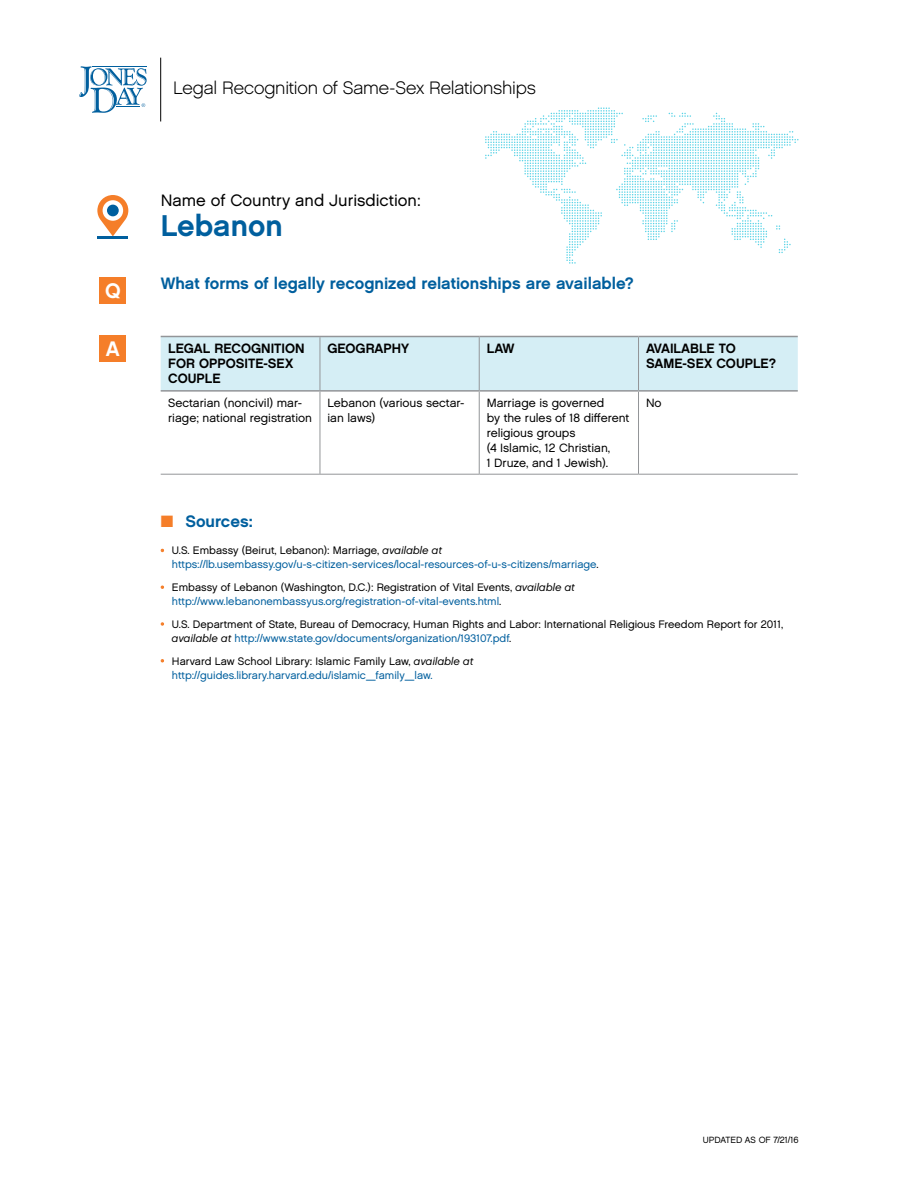
<style>
.page{position:relative;width:918px;height:1188px;background:#fff}
.page>*{position:absolute;margin:0;border:0;box-sizing:border-box;transform-origin:0 0}
.CNTRY{font:30px "Chalet New York Nineteen Sixty";color:#005f9e}
.t1{font:21px "Chalet New York Nineteen Sixty";color:#fff}
.t2{font:18px "Chalet English Channel";letter-spacing:-.01em;color:#000}
.Q{font:16.5px "Chalet New York Nineteen Sixty";color:#005f9e}
.CNTRY-2{font:16.5px "Chalet London Nineteen Sixty";color:#000}
.SRC_Header_Bold_U_LC{font:16.5px "Chalet New York Nineteen Sixty";color:#005f9e}
.TBL_HEAD_B{font:13.5px/15px "Chalet New York Nineteen Sixty";color:#000}
.TBL_BC{font:12px/15px "Chalet London Nineteen Sixty";color:#000}
.t3{font:10.8px/13.8px "Chalet London Nineteen Sixty";color:#005f9e}
.t4{font:10.8px/13.8px "Chalet London Nineteen Sixty";color:#000}
.t5{font:9px "Chalet London Nineteen Sixty";color:#000}
.s1{color:#f57e29}
.s2{color:#000}
.s3{font-family:"Chalet Oblique London";color:#000}
.s4{font-family:"Chalet Oblique London"}
.s5{color:#005f9e}
</style>
<div class="page">
<div style="left:161px;top:337px;width:637px;height:53px;background:#d5eef5"></div>
<hr style="left:479px;top:337px;width:1px;height:53px;background:#939598">
<hr style="left:479px;top:392px;width:1px;height:82px;background:#939598">
<hr style="left:320px;top:474px;width:159px;height:1px;background:#939598">
<hr style="left:479px;top:474px;width:160px;height:1px;background:#939598">
<hr style="left:320px;top:336px;width:159px;height:1px;background:#939598">
<hr style="left:479px;top:336px;width:160px;height:1px;background:#939598">
<hr style="left:320px;top:390px;width:159px;height:2px;background:#939598">
<hr style="left:479px;top:390px;width:160px;height:2px;background:#939598">
<hr style="left:320px;top:392px;width:1px;height:82px;background:#939598">
<hr style="left:161px;top:474px;width:159px;height:1px;background:#939598">
<hr style="left:638px;top:392px;width:1px;height:82px;background:#939598">
<hr style="left:639px;top:474px;width:159px;height:1px;background:#939598">
<hr style="left:639px;top:336px;width:159px;height:1px;background:#939598">
<hr style="left:639px;top:390px;width:159px;height:2px;background:#939598">
<hr style="left:638px;top:337px;width:1px;height:53px;background:#939598">
<hr style="left:161px;top:336px;width:159px;height:1px;background:#939598">
<hr style="left:161px;top:390px;width:159px;height:2px;background:#939598">
<hr style="left:320px;top:337px;width:1px;height:53px;background:#939598">
<svg style="left:161px;top:622px;width:3px;height:4px"></svg>
<svg style="left:97px;top:195px;width:31px;height:41px"></svg>
<div style="left:103px;top:200px;width:20px;height:21px;background:#fff;border-radius:50%"></div>
<div style="left:107px;top:205px;width:12px;height:11px;background:#005f9e;border-radius:50%"></div>
<hr style="left:97px;top:236px;width:31px;height:3px;background:#005f9e">
<div style="left:100px;top:278px;width:26px;height:26px;background:#f57e29"></div>
<div style="left:100px;top:336px;width:26px;height:26px;background:#f57e29"></div>
<svg style="left:485px;top:107px;width:314px;height:157px"></svg>
<hr style="left:160px;top:58px;width:1px;height:63px;background:#000">
<svg style="left:79px;top:66px;width:68px;height:47px"></svg>
<p class="t1" style="left:105px;top:278px;width:17px">Q</p>
<p class="t1" style="left:106px;top:336px;width:16px">A</p>
<p class="t2" style="left:173px;top:77px;width:364px">Legal Recognition of Same-Sex Relationships</p>
<p class="CNTRY-2" style="left:161px;top:191px;width:262px">Name of Country and Jurisdiction:</p>
<p class="CNTRY" style="left:161px;top:208px;width:124px">Lebanon</p>
<p class="Q" style="left:161px;top:273px;width:475px">What forms of legally recognized relationships are available?</p>
<p class="TBL_HEAD_B" style="left:168px;top:341px;width:138px">LEGAL RECOGNITION<br>FOR OPPOSITE-SEX<br>COUPLE</p>
<p class="TBL_HEAD_B" style="left:327px;top:341px;width:83px">GEOGRAPHY</p>
<p class="TBL_HEAD_B" style="left:487px;top:341px;width:29px">LAW</p>
<p class="TBL_HEAD_B" style="left:646px;top:341px;width:132px">AVAILABLE TO<br>SAME-SEX COUPLE?</p>
<p class="TBL_BC" style="left:168px;top:395px;width:145px">Sectarian (noncivil) mar&shy;riage; national registration</p>
<p class="TBL_BC" style="left:327px;top:395px;width:139px">Lebanon (various sectar&shy;ian laws)</p>
<p class="TBL_BC" style="left:487px;top:395px;width:144px">Marriage is governed<br>by the rules of 18 different religious groups<br>(4 Islamic, 12 Christian,<br>1 Druze, and 1 Jewish).</p>
<p class="TBL_BC" style="left:646px;top:395px;width:17px">No</p>
<p class="SRC_Header_Bold_U_LC" style="left:161px;top:511px;width:94px"><span class="s1">■</span> Sources:</p>
<p class="t3" style="left:172px;top:544px;width:428px;text-indent:-11px"><span class="s1">•</span> <span class="s2">U.S. Embassy (Beirut, Lebanon): Marriage,</span> <span class="s3">available at </span>https://lb.usembassy.gov/u-s-citizen-services/local-resources-of-u-s-citizens/marriage<span class="s2">.</span></p>
<p class="t3" style="left:172px;top:580px;width:405px;text-indent:-11px"><span class="s1">•</span> <span class="s2">Embassy of Lebanon (Washington, D.C.): Registration of Vital Events,</span> <span class="s3">available at </span>http://www.lebanonembassyus.org/registration-of-vital-events.html<span class="s2">.</span></p>
<p class="t4" style="left:172px;top:617px;width:613px;text-indent:-11px"><span class="s1">•</span> U.S. Department of State, Bureau of Democracy, Human Rights and Labor: International Religious Freedom Report for 2011, <span class="s4">available at</span> <span class="s5">http://www.state.gov/documents/organization/193107.pdf</span>.</p>
<p class="t3" style="left:172px;top:654px;width:303px;text-indent:-11px"><span class="s1">•</span> <span class="s2">Harvard Law School Library: Islamic Family Law,</span> <span class="s3">available at </span>http://guides.library.harvard.edu/islamic_family_law.</p>
<p class="t5" style="left:703px;top:1135px;width:97px">UPDATED AS OF 7/21/16</p>
</div>
